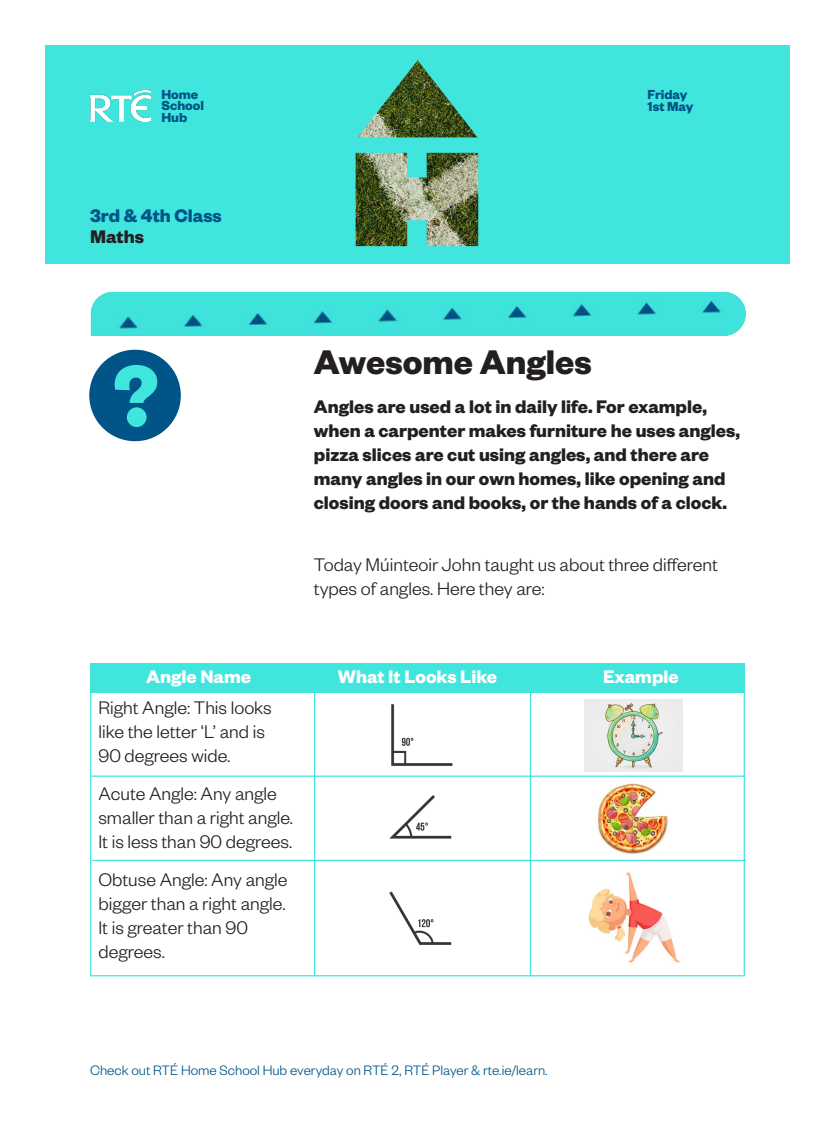
<style>
.page{position:relative;width:835px;height:1143px;background:#fff}
.page>*{position:absolute;margin:0;border:0;box-sizing:border-box;transform-origin:0 0}
.t1{font:700 37.5px "Founders Grotesk";color:#231f20}
.t2{font:300 20px/24px "Founders Grotesk";color:#231f20}
.t3{font:700 20px/24px "Founders Grotesk";color:#231f20}
.t4{font:700 20px "Founders Grotesk";color:#fff}
.t5{font:700 20px "Founders Grotesk";color:#005487}
.t6{font:300 15px "Founders Grotesk";color:#005487}
.t7{font:700 14.38px/11.2px "Founders Grotesk";color:#005487}
</style>
<div class="page">
<div style="left:45px;top:45px;width:744px;height:219px;background:#40e6dd"></div>
<img style="left:90px;top:90px;width:60px;height:32px">
<img style="left:355px;top:60px;width:123px;height:186px">
<img style="left:91px;top:292px;width:654px;height:44px">
<div style="left:89px;top:350px;width:92px;height:91px;background:#005487;border-radius:50%"></div>
<svg style="left:114px;top:365px;width:43px;height:38px"></svg>
<div style="left:127px;top:407px;width:19px;height:20px;background:#40e6dd;border-radius:50%"></div>
<div style="left:90px;top:663px;width:654px;height:29px;background:#40e6dd"></div>
<hr style="left:90px;top:666px;width:1px;height:310px;background:#40e6dd">
<hr style="left:314px;top:666px;width:1px;height:310px;background:#40e6dd">
<hr style="left:529px;top:666px;width:2px;height:310px;background:#40e6dd">
<hr style="left:743px;top:666px;width:1px;height:310px;background:#40e6dd">
<hr style="left:90px;top:975px;width:653px;height:1px;background:#40e6dd">
<hr style="left:92px;top:859px;width:653px;height:2px;background:#40e6dd">
<hr style="left:91px;top:775px;width:653px;height:1px;background:#40e6dd">
<img style="left:391px;top:704px;width:62px;height:62px">
<img style="left:389px;top:795px;width:63px;height:44px">
<img style="left:389px;top:891px;width:63px;height:54px">
<img style="left:584px;top:699px;width:97px;height:72px">
<img style="left:597px;top:783px;width:71px;height:72px">
<img style="left:588px;top:872px;width:92px;height:91px">
<p class="t7" style="left:161px;top:88px;width:44px">Home<br>School<br>Hub</p>
<p class="t5" style="left:90px;top:202px;width:133px">3rd &amp; 4th Class</p>
<p class="t3" style="left:90px;top:223px;width:55px">Maths</p>
<p class="t7" style="left:647px;top:88px;width:47px;line-height:12.2px">Friday<br>1st May</p>
<h1 class="t1" style="left:314px;top:338px;width:279px">Awesome Angles</h1>
<p class="t3" style="left:314px;top:393px;width:427px">Angles are used a lot in daily life. For example, when a carpenter makes furniture he uses angles, pizza slices are cut using angles, and there are many angles in our own homes, like opening and closing doors and books, or the hands of a clock.</p>
<p class="t2" style="left:314px;top:551px;width:405px">Today Múinteoir John taught us about three different types of angles. Here they are:</p>
<p class="t4" style="left:146px;top:663px;width:106px">Angle Name</p>
<p class="t2" style="left:98px;top:694px;width:175px">Right Angle: This looks like the letter ‘L’ and is<br>90 degrees wide.</p>
<p class="t2" style="left:98px;top:780px;width:196px">Acute Angle: Any angle smaller than a right angle.<br>It is less than 90 degrees.</p>
<p class="t2" style="left:98px;top:866px;width:190px">Obtuse Angle: Any angle bigger than a right angle.<br>It is greater than 90 degrees.</p>
<p class="t4" style="left:338px;top:663px;width:160px">What It Looks Like</p>
<p class="t4" style="left:602px;top:663px;width:77px">Example</p>
<p class="t6" style="left:90px;top:1060px;width:459px">Check out RTÉ Home School Hub everyday on RTÉ 2, RTÉ Player &amp; rte.ie/learn.</p>
</div>
